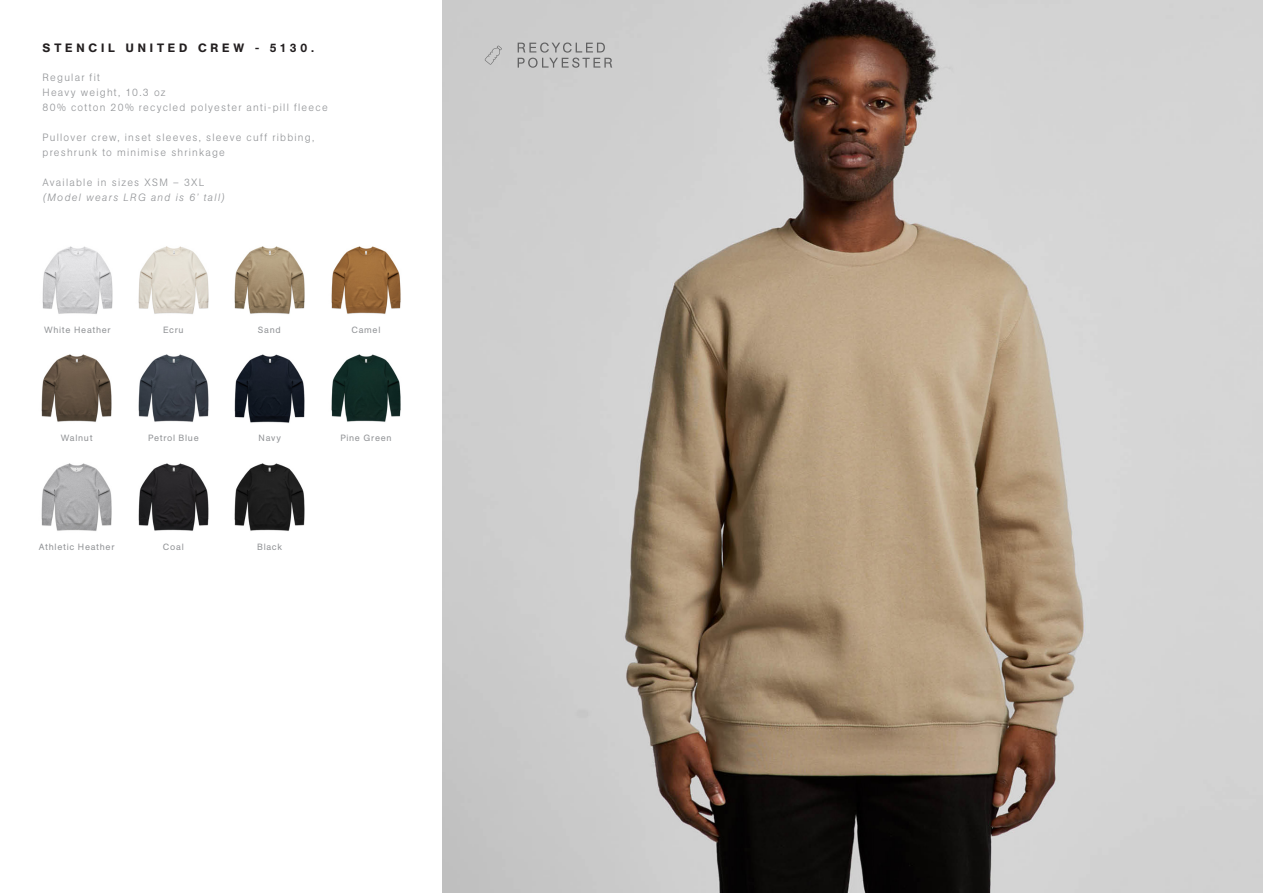
<style>
.page{position:relative;width:1263px;height:893px;background:#fff}
.page>*{position:absolute;margin:0;border:0;box-sizing:border-box;transform-origin:0 0}
.t1{font:500 12px "AG Book Pro";letter-spacing:.33em;color:#231f20}
.t2{font:300 10.5px/15px "AG Book Pro";letter-spacing:.115em;color:#939598}
.t3{font:italic 300 10.5px/15px "AG Book Pro";letter-spacing:.125em;color:#939598}
.t4{font:9px "AG Book Pro";letter-spacing:.075em;color:#939598}
.s1{font-style:normal}
</style>
<div class="page">
<img style="left:442px;top:0;width:821px;height:893px">
<img style="left:42px;top:246px;width:71px;height:68px">
<img style="left:138px;top:354px;width:71px;height:68px">
<img style="left:138px;top:463px;width:71px;height:68px">
<img style="left:234px;top:246px;width:71px;height:68px">
<img style="left:331px;top:246px;width:70px;height:68px">
<img style="left:41px;top:354px;width:71px;height:68px">
<img style="left:41px;top:463px;width:71px;height:68px">
<img style="left:138px;top:246px;width:71px;height:68px">
<img style="left:331px;top:354px;width:70px;height:68px">
<img style="left:234px;top:354px;width:71px;height:69px">
<img style="left:234px;top:463px;width:71px;height:68px">
<svg style="left:485px;top:46px;width:17px;height:19px"></svg>
<svg style="left:518px;top:43px;width:94px;height:25px;background:#b6b6b7"></svg>
<p class="t1" style="left:43px;top:40px;width:273px">STENCIL UNITED CREW - 5130.</p>
<p class="t2" style="left:43px;top:69px;width:287px">Regular fit<br>Heavy weight, 10.3 oz<br>80% cotton 20% recycled polyester anti-pill fleece</p>
<p class="t2" style="left:43px;top:129px;width:273px">Pullover crew, inset sleeves, sleeve cuff ribbing, preshrunk to minimise shrinkage</p>
<p class="t3" style="left:43px;top:175px;width:184px"><span class="s1">Available in sizes XSM – 3XL </span>(Model wears LRG and is 6’ tall)</p>
<p class="t4" style="left:44px;top:324px;width:68px">White Heather</p>
<p class="t4" style="left:163px;top:324px;width:22px">Ecru</p>
<p class="t4" style="left:258px;top:324px;width:24px">Sand</p>
<p class="t4" style="left:351px;top:324px;width:30px">Camel</p>
<p class="t4" style="left:61px;top:432px;width:33px">Walnut</p>
<p class="t4" style="left:148px;top:432px;width:52px">Petrol Blue</p>
<p class="t4" style="left:258px;top:432px;width:24px">Navy</p>
<p class="t4" style="left:340px;top:432px;width:53px">Pine Green</p>
<p class="t4" style="left:39px;top:541px;width:77px">Athletic Heather</p>
<p class="t4" style="left:163px;top:541px;width:22px">Coal</p>
<p class="t4" style="left:257px;top:541px;width:27px">Black</p>
</div>
